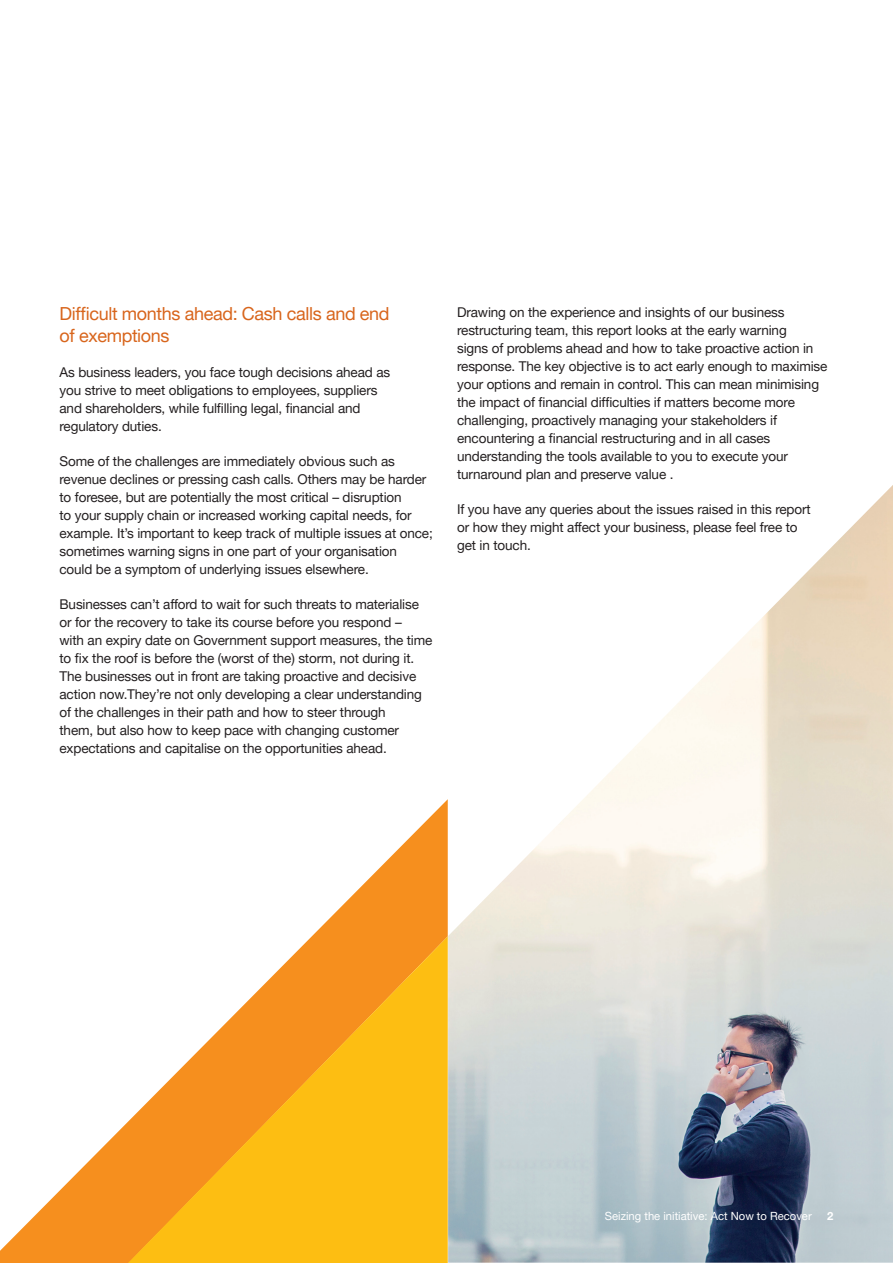
<style>
.page{position:relative;width:893px;height:1263px;background:#fff}
.page>*{position:absolute;margin:0;border:0;box-sizing:border-box;transform-origin:0 0}
.t1{font:18px/21.8px "Helvetica Neue LT Pro";letter-spacing:-.02em;color:#d8651c}
.t2{font:13.5px/18px "Helvetica Neue LT Pro";letter-spacing:-.01em;color:#231f20}
.t3{font:11.25px "Helvetica Neue LT Pro";color:#fff}
.t4{font:700 11.25px "Helvetica Neue LT Pro";color:#fff}
</style>
<div class="page">
<svg style="left:0;top:799px;width:448px;height:464px"></svg>
<svg style="left:128px;top:936px;width:320px;height:327px"></svg>
<img style="left:448px;top:485px;width:445px;height:778px">
<h1 class="t1" style="left:60px;top:302px;width:332px">Difficult months ahead: Cash calls and end of exemptions</h1>
<p class="t2" style="left:60px;top:363px;width:332px">As business leaders, you face tough decisions ahead as you strive to meet obligations to employees, suppliers and shareholders, while fulfilling legal, financial and regulatory duties.</p>
<p class="t2" style="left:60px;top:452px;width:375px">Some of the challenges are immediately obvious such as revenue declines or pressing cash calls. Others may be harder to foresee, but are potentially the most critical – disruption<br>to your supply chain or increased working capital needs, for example. It’s important to keep track of multiple issues at once; sometimes warning signs in one part of your organisation could be a symptom of underlying issues elsewhere.</p>
<p class="t2" style="left:60px;top:595px;width:374px">Businesses can’t afford to wait for such threats to materialise or for the recovery to take its course before you respond –<br>with an expiry date on Government support measures, the time to fix the roof is before the (worst of the) storm, not during it.<br>The businesses out in front are taking proactive and decisive action now.They’re not only developing a clear understanding of the challenges in their path and how to steer through<br>them, but also how to keep pace with changing customer expectations and capitalise on the opportunities ahead.</p>
<p class="t2" style="left:457px;top:303px;width:372px">Drawing on the experience and insights of our business restructuring team, this report looks at the early warning<br>signs of problems ahead and how to take proactive action in response. The key objective is to act early enough to maximise your options and remain in control. This can mean minimising the impact of financial difficulties if matters become more challenging, proactively managing your stakeholders if encountering a financial restructuring and in all cases understanding the tools available to you to execute your turnaround plan and preserve value .</p>
<p class="t2" style="left:457px;top:500px;width:355px">If you have any queries about the issues raised in this report or how they might affect your business, please feel free to get in touch.</p>
<p class="t3" style="left:605px;top:1209px;width:208px">Seizing the initiative: Act Now to Recover</p>
<p class="t4" style="left:827px;top:1209px;width:8px">2</p>
</div>
